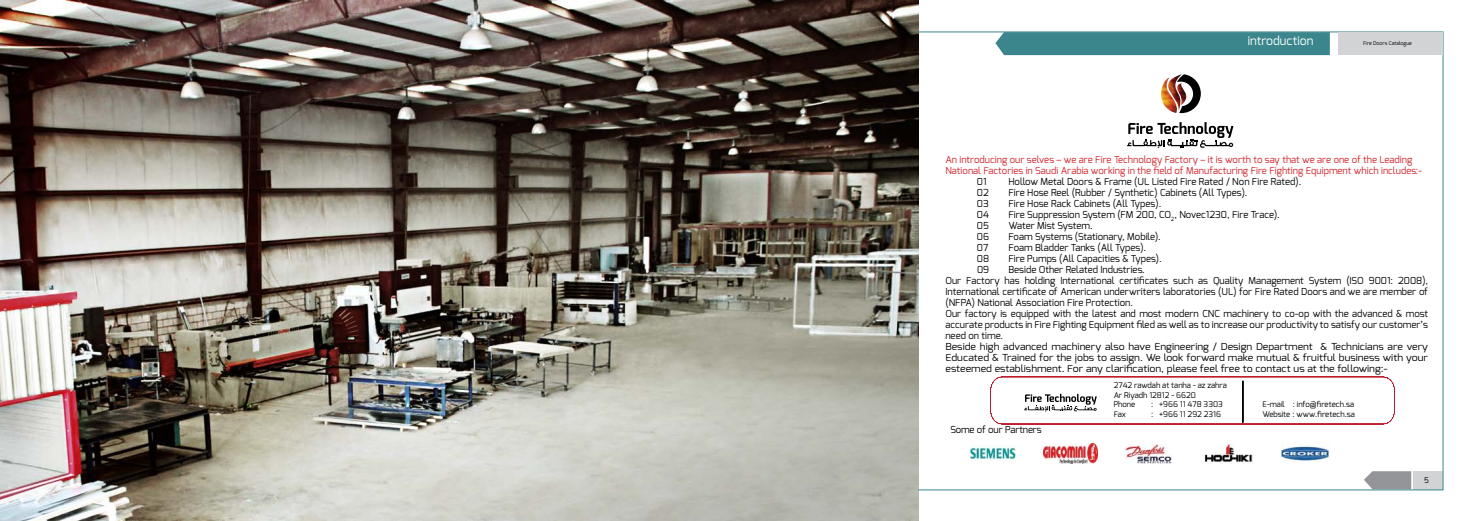
<style>
.page{position:relative;width:1474px;height:521px;background:#fff}
.page>*{position:absolute;margin:0;border:0;box-sizing:border-box;transform-origin:0 0}
.t1{font:12.25px "Exo";color:#fff}
.t2{font:9.62px/11px "Exo";color:#000}
.t3{font:9.62px/11px "Exo";color:#d2232a}
.t4{font:7.88px/9.5px "Exo";color:#000}
.t5{font:5.25px "Exo";color:#000}
</style>
<div class="page">
<div style="left:1413px;top:471px;width:29px;height:18px;background:#d1d3d4"></div>
<svg style="left:1364px;top:471px;width:47px;height:17px"></svg>
<img style="left:0;top:0;width:918px;height:521px">
<svg style="left:1127px;top:122px;width:106px;height:26px"></svg>
<img style="left:1161px;top:77px;width:15px;height:36px">
<svg style="left:1176px;top:74px;width:24px;height:39px"></svg>
<svg style="left:990px;top:377px;width:404px;height:47px"></svg>
<img style="left:969px;top:445px;width:47px;height:16px">
<img style="left:1043px;top:444px;width:54px;height:19px">
<img style="left:1125px;top:444px;width:45px;height:19px">
<img style="left:1204px;top:443px;width:48px;height:20px">
<img style="left:1281px;top:446px;width:48px;height:16px">
<div style="left:995px;top:32px;width:334px;height:23px;background:#3a868c"></div>
<div style="left:1338px;top:32px;width:104px;height:23px;background:#d1d3d4"></div>
<div style="left:1242px;top:381px;width:1px;height:41px;border:1px solid #000"></div>
<p class="t1" style="left:1247px;top:33px;width:67px">introduction</p>
<p class="t5" style="left:1362px;top:40px;width:50px">Fire Doors Catalogue</p>
<p class="t1" style="left:1264px;top:37px;width:67px">Introduction</p>
<p class="t3" style="left:945px;top:154px;width:478px">An introducing our selves – we are Fire Technology Factory – it is worth to say that we are one of the Leading<br>National Factories in Saudi Arabia working in the field of Manufacturing Fire Fighting Equipment which includes:-</p>
<p class="t2" style="left:977px;top:176px;width:11px">01</p>
<p class="t2" style="left:1008px;top:176px;width:294px">Hollow Metal Doors &amp; Frame (UL Listed Fire Rated / Non Fire Rated).</p>
<p class="t2" style="left:977px;top:187px;width:13px">02</p>
<p class="t2" style="left:1008px;top:187px;width:240px">Fire Hose Reel (Rubber / Synthetic) Cabinets (All Types).</p>
<p class="t2" style="left:977px;top:198px;width:13px">03</p>
<p class="t2" style="left:1008px;top:198px;width:154px">Fire Hose Rack Cabinets (All Types).</p>
<p class="t2" style="left:977px;top:209px;width:13px">04</p>
<p class="t2" style="left:1008px;top:209px;width:273px">Fire Suppression System (FM 200, CO<sub>2</sub>, Novec1230, Fire Trace).</p>
<p class="t2" style="left:977px;top:220px;width:13px">05</p>
<p class="t2" style="left:1008px;top:220px;width:86px">Water Mist System.</p>
<p class="t2" style="left:977px;top:231px;width:14px">06</p>
<p class="t2" style="left:1008px;top:231px;width:154px">Foam Systems (Stationary, Mobile).</p>
<p class="t2" style="left:977px;top:242px;width:13px">07</p>
<p class="t2" style="left:1008px;top:242px;width:139px">Foam Bladder Tanks (All Types).</p>
<p class="t2" style="left:977px;top:253px;width:14px">08</p>
<p class="t2" style="left:1008px;top:253px;width:155px">Fire Pumps (All Capacities &amp; Types).</p>
<p class="t2" style="left:977px;top:264px;width:14px">09</p>
<p class="t2" style="left:945px;top:264px;width:484px;text-indent:63px">Beside Other Related Industries.<br>Our Factory has holding International certificates such as Quality Management System (ISO 9001: 2008), International certificate of American underwriters laboratories (UL) for Fire Rated Doors and we are member of (NFPA) National Association Fire Protection.<br>Our factory is equipped with the latest and most modern CNC machinery to co-op with the advanced &amp; most accurate products in Fire Fighting Equipment filed as well as to increase our productivity to satisfy our customer’s need on time.<br>Beside high advanced machinery also have Engineering / Design Department &amp; Technicians are very Educated &amp; Trained for the jobs to assign. We look forward make mutual &amp; fruitful business with your esteemed establishment. For any clarification, please feel free to contact us at the following:-</p>
<p class="t2" style="left:950px;top:424px;width:93px">Some of our Partners</p>
<p class="t4" style="left:1113px;top:381px;width:115px">2742 rawdah at tanha - az zahra<br>Ar Riyadh 12812 - 6620<br>Phone</p>
<p class="t4" style="left:1151px;top:400px;width:73px">: +966 11 478 3303</p>
<p class="t4" style="left:1262px;top:400px;width:93px">E-mail : info@firetech.sa</p>
<p class="t4" style="left:1113px;top:409px;width:14px">Fax</p>
<p class="t4" style="left:1151px;top:409px;width:71px">: +966 11 292 2316</p>
<p class="t4" style="left:1262px;top:409px;width:94px">Website : www.firetech.sa</p>
<p class="t4" style="left:1423px;top:475px;width:6px">5</p>
</div>
